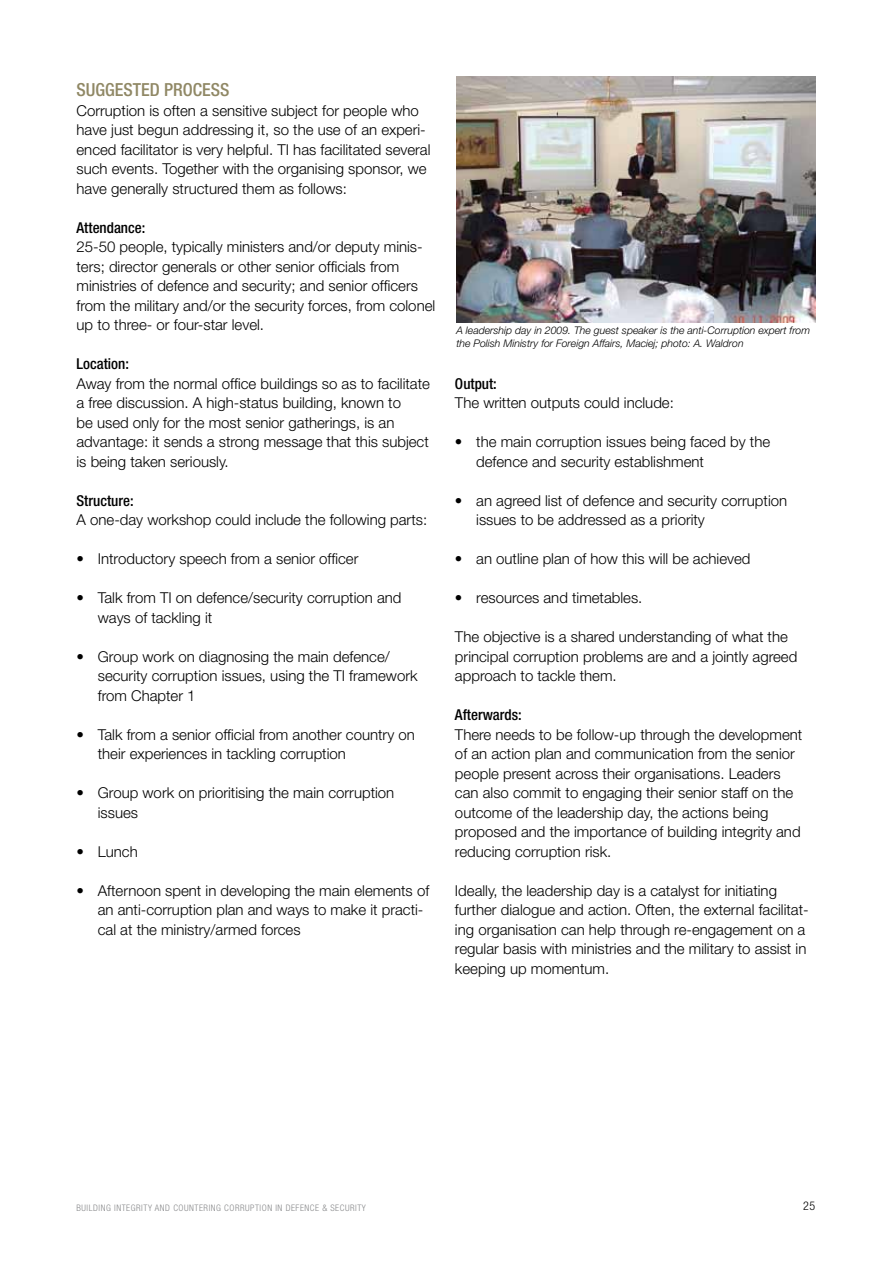
<style>
.page{position:relative;width:893px;height:1263px;background:#fff}
.page>*{position:absolute;margin:0;border:0;box-sizing:border-box;transform-origin:0 0}
.t1{font:500 condensed 18px "Helvetica Neue";color:#908865}
.t2{font:300 15px/19.5px "Helvetica Neue";color:#000}
.t3{font:500 condensed 15px "Helvetica Neue";color:#000}
.t4{font:300 condensed 12px "Helvetica Neue";color:#000}
.t5{font:italic 300 10.5px/13.5px "Helvetica Neue";color:#000}
.t6{font:300 condensed 9px "Helvetica Neue";letter-spacing:.06em;color:#87888a}
</style>
<div class="page">
<img style="left:456px;top:77px;width:360px;height:245px">
<p class="t1" style="left:77px;top:79px;width:145px">Suggested process</p>
<p class="t2" style="left:77px;top:100px;width:355px">Corruption is often a sensitive subject for people who have just begun addressing it, so the use of an experi&shy;enced facilitator is very helpful. TI has facilitated several such events. Together with the organising sponsor, we have generally structured them as follows:</p>
<p class="t3" style="left:77px;top:218px;width:70px">Attendance:</p>
<p class="t2" style="left:77px;top:237px;width:360px">25-50 people, typically ministers and/or deputy minis&shy;ters; director generals or other senior officials from ministries of defence and security; and senior officers from the military and/or the security forces, from colonel up to three- or four-star level.</p>
<p class="t3" style="left:77px;top:355px;width:54px">Location:</p>
<p class="t2" style="left:77px;top:373px;width:355px">Away from the normal office buildings so as to facilitate a free discussion. A high-status building, known to<br>be used only for the most senior gatherings, is an advantage: it sends a strong message that this subject is being taken seriously.</p>
<p class="t3" style="left:77px;top:491px;width:59px">Structure:</p>
<p class="t2" style="left:77px;top:510px;width:352px">A one-day workshop could include the following parts:</p>
<p class="t2" style="left:77px;top:549px;width:283px">• Introductory speech from a senior officer</p>
<p class="t2" style="left:98px;top:588px;width:305px;text-indent:-21px">• Talk from TI on defence/security corruption and ways of tackling it</p>
<p class="t2" style="left:98px;top:646px;width:321px;text-indent:-21px">• Group work on diagnosing the main defence/ security corruption issues, using the TI framework from Chapter 1</p>
<p class="t2" style="left:98px;top:724px;width:319px;text-indent:-21px">• Talk from a senior official from another country on their experiences in tackling corruption</p>
<p class="t2" style="left:98px;top:783px;width:298px;text-indent:-21px">• Group work on prioritising the main corruption issues</p>
<p class="t2" style="left:77px;top:841px;width:63px">• Lunch</p>
<p class="t2" style="left:98px;top:880px;width:333px;text-indent:-21px">• Afternoon spent in developing the main elements of an anti-corruption plan and ways to make it practi&shy;cal at the ministry/armed forces</p>
<p class="t5" style="left:456px;top:323px;width:355px">A leadership day in 2009. The guest speaker is the anti-Corruption expert from the Polish Ministry for Foreign Affairs, Maciej; photo: A. Waldron</p>
<p class="t3" style="left:455px;top:374px;width:43px">Output:</p>
<p class="t2" style="left:455px;top:393px;width:220px">The written outputs could include:</p>
<p class="t2" style="left:476px;top:432px;width:295px;text-indent:-21px">• the main corruption issues being faced by the defence and security establishment</p>
<p class="t2" style="left:476px;top:490px;width:312px;text-indent:-21px">• an agreed list of defence and security corruption issues to be addressed as a priority</p>
<p class="t2" style="left:455px;top:549px;width:297px">• an outline plan of how this will be achieved</p>
<p class="t2" style="left:455px;top:588px;width:189px">• resources and timetables.</p>
<p class="t2" style="left:455px;top:627px;width:344px">The objective is a shared understanding of what the principal corruption problems are and a jointly agreed approach to tackle them.</p>
<p class="t3" style="left:455px;top:706px;width:68px">Afterwards:</p>
<p class="t2" style="left:455px;top:724px;width:349px">There needs to be follow-up through the development of an action plan and communication from the senior people present across their organisations. Leaders can also commit to engaging their senior staff on the outcome of the leadership day, the actions being proposed and the importance of building integrity and reducing corruption risk.</p>
<p class="t2" style="left:455px;top:880px;width:355px">Ideally, the leadership day is a catalyst for initiating further dialogue and action. Often, the external facilitat&shy;ing organisation can help through re-engagement on a regular basis with ministries and the military to assist in keeping up momentum.</p>
<p class="t6" style="left:77px;top:1203px;width:291px">BUILDING INTEGRITY AND COUNTERING CORRUPTION IN DEFENCE &amp; SECURITY</p>
<p class="t4" style="left:803px;top:1198px;width:13px">25</p>
</div>
